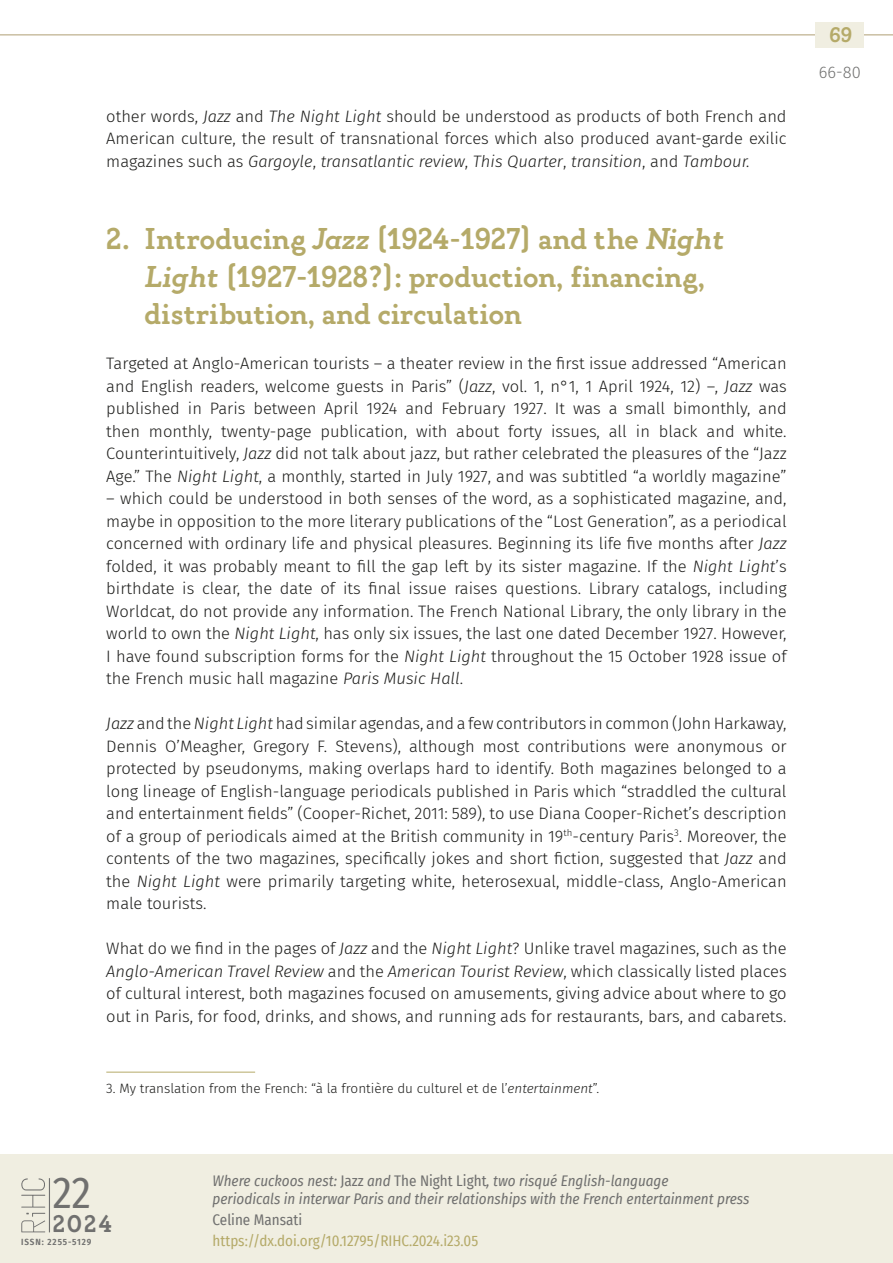
<style>
.page{position:relative;width:893px;height:1263px;background:#fff}
.page>*{position:absolute;margin:0;border:0;box-sizing:border-box;transform-origin:0 0}
.t1{font:43.2px "Fira Sans Condensed";color:#70706f}
.t2{font:600 30px/37.5px "Gambero";color:#b5aa69}
.t3{font:600 24px "Gambero";color:#70706f}
.t4{font:600 21px "Gambero";color:#b5aa69}
.t5{font:300 16.5px/22.5px "Fira Sans";color:#1d1d1b;text-align:justify}
.t6{font:300 16.5px "Fira Sans";color:#70706f}
.t7{font:italic 15px/18px "Fira Sans Condensed";color:#70706f}
.t8{font:15px "Fira Sans Condensed";color:#b5aa69}
.t9{font:15px "Fira Sans Condensed";color:#70706f}
.t10{font:300 13.5px "Fira Sans";color:#1d1d1b}
.t11{font:600 9px "Fira Sans Condensed";letter-spacing:.1em;color:#70706f}
.s1{font-style:italic}
.s2{font-style:normal}
</style>
<div class="page">
<hr style="left:0;top:34px;width:893px;height:1px;background:#b8a983">
<div style="left:816px;top:22px;width:48px;height:26px;background:#f0eee1"></div>
<div style="left:0;top:1154px;width:893px;height:109px;background:#f0eee1"></div>
<hr style="left:49px;top:1178px;width:1px;height:54px;background:#70706f">
<svg style="left:21px;top:1178px;width:24px;height:29px"></svg>
<svg style="left:21px;top:1213px;width:24px;height:19px"></svg>
<hr style="left:106px;top:1072px;width:149px;height:1px;background:#b5aa69">
<p class="t5" style="left:106px;top:105px;width:682px">other words, <span class="s1">Jazz</span> and <span class="s1">The Night Light</span> should be understood as products of both French and American culture, the result of transnational forces which also produced avant-garde exilic magazines such as <span class="s1">Gargoyle</span>, <span class="s1">transatlantic review</span>, <span class="s1">This Quarter</span>, <span class="s1">transition</span>, and <span class="s1">Tambour.</span></p>
<h2 class="t2" style="left:145px;top:221px;width:581px;text-indent:-38px">2. Introducing <span class="s1">Jazz</span> (1924-1927) and the <span class="s1">Night<br>Light</span> (1927-1928?): production, financing, distribution, and circulation</h2>
<p class="t5" style="left:106px;top:352px;width:682px">Targeted at Anglo-American tourists – a theater review in the first issue addressed “American and English readers, welcome guests in Paris” (<span class="s1">Jazz</span>, vol. 1, n°1, 1 April 1924, 12) –, <span class="s1">Jazz</span> was published in Paris between April 1924 and February 1927. It was a small bimonthly, and then monthly, twenty-page publication, with about forty issues, all in black and white.<br>Counterintuitively, <span class="s1">Jazz</span> did not talk about jazz, but rather celebrated the pleasures of the “Jazz Age.” The <span class="s1">Night Light</span>, a monthly, started in July 1927, and was subtitled “a worldly magazine”</p>
<p class="t5" style="left:106px;top:487px;width:682px">– which could be understood in both senses of the word, as a sophisticated magazine, and, maybe in opposition to the more literary publications of the “Lost Generation”, as a periodical concerned with ordinary life and physical pleasures. Beginning its life five months after <span class="s1">Jazz </span>folded, it was probably meant to fill the gap left by its sister magazine. If the <span class="s1">Night Light</span>’s birthdate is clear, the date of its final issue raises questions. Library catalogs, including Worldcat, do not provide any information. The French National Library, the only library in the world to own the <span class="s1">Night Light</span>, has only six issues, the last one dated December 1927. However, I have found subscription forms for the <span class="s1">Night Light</span> throughout the 15 October 1928 issue of the French music hall magazine <span class="s1">Paris Music Hall</span>.</p>
<p class="t5" style="left:106px;top:712px;width:682px"><span class="s1">Jazz</span> and the <span class="s1">Night Light</span> had similar agendas, and a few contributors in common (John Harkaway, Dennis O’Meagher, Gregory F. Stevens), although most contributions were anonymous or protected by pseudonyms, making overlaps hard to identify. Both magazines belonged to a long lineage of English-language periodicals published in Paris which “straddled the cultural and entertainment fields” (Cooper-Richet, 2011: 589), to use Diana Cooper-Richet’s description of a group of periodicals aimed at the British community in 19<sup>th</sup>-century Paris<sup>3</sup>. Moreover, the contents of the two magazines, specifically jokes and short fiction, suggested that <span class="s1">Jazz</span> and the <span class="s1">Night Light</span> were primarily targeting white, heterosexual, middle-class, Anglo-American male tourists.</p>
<p class="t5" style="left:106px;top:937px;width:682px">What do we find in the pages of <span class="s1">Jazz</span> and the <span class="s1">Night Light</span>? Unlike travel magazines, such as the <span class="s1">Anglo-American Travel Review</span> and the <span class="s1">American Tourist Review</span>, which classically listed places of cultural interest, both magazines focused on amusements, giving advice about where to go out in Paris, for food, drinks, and shows, and running ads for restaurants, bars, and cabarets.</p>
<p class="t10" style="left:106px;top:1078px;width:494px">3. My translation from the French: “à la frontière du culturel et de l’<span class="s1">entertainment</span>”.</p>
<p class="t7" style="left:213px;top:1171px;width:538px">Where cuckoos nest: <span class="s2">Jazz</span> and <span class="s2">The Night Light</span>, two risqué English-language<br>periodicals in interwar Paris and their relationships with the French entertainment press</p>
<p class="t9" style="left:213px;top:1208px;width:91px">Celine Mansati</p>
<h1 class="t1" style="left:53px;top:1160px;width:40px">22</h1>
<h3 class="t3" style="left:53px;top:1209px;width:61px">2024</h3>
<p class="t11" style="left:21px;top:1234px;width:71px">ISSN: 2255-5129</p>
<p class="t8" style="left:213px;top:1229px;width:267px">https://dx.doi.org/10.12795/RIHC.2024.i23.05</p>
<p class="t4" style="left:829px;top:22px;width:24px">69</p>
<p class="t6" style="left:819px;top:60px;width:43px">66-80</p>
</div>
